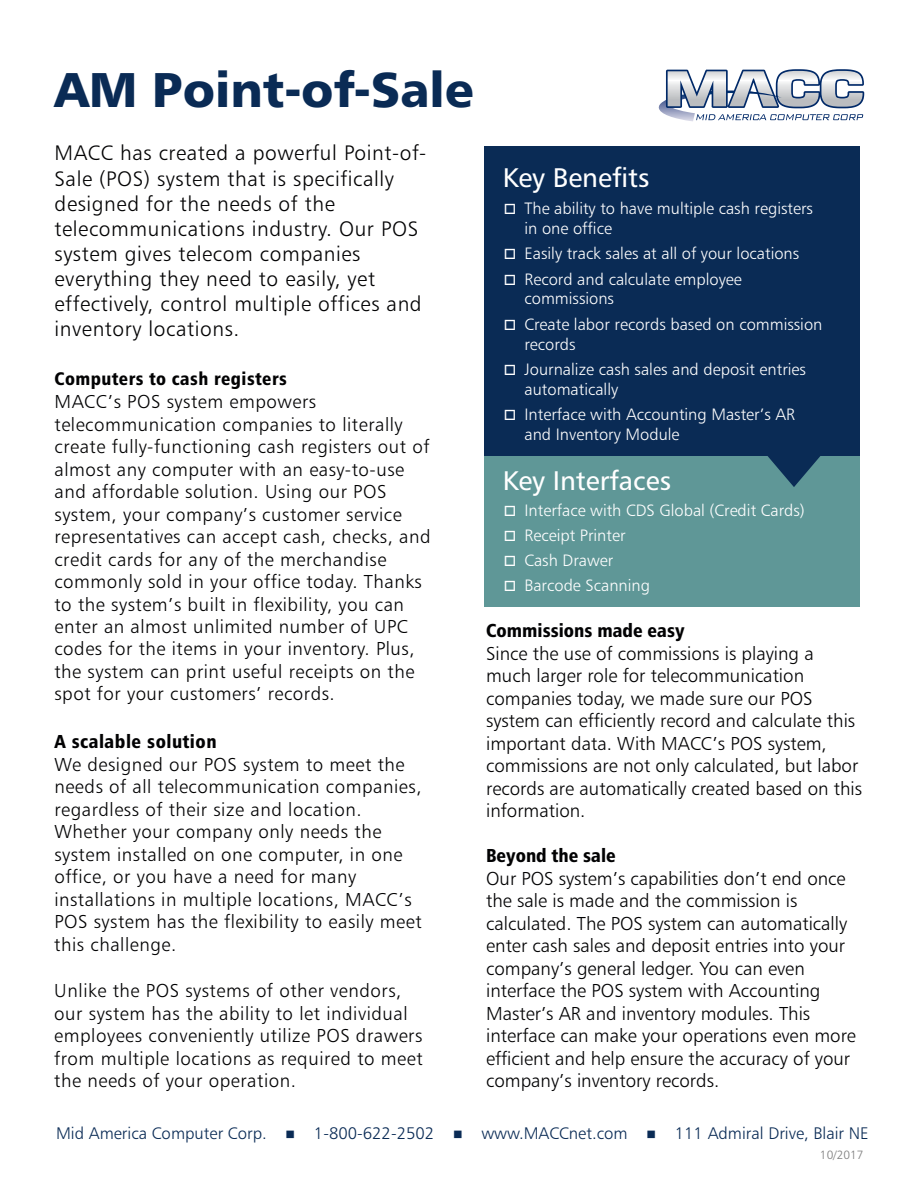
<style>
.page{position:relative;width:918px;height:1188px;background:#fff}
.page>*{position:absolute;margin:0;border:0;box-sizing:border-box;transform-origin:0 0}
.t1{font:48.9px "Humanist 777 BT Black B";color:#0a2b55}
.t2{font:27px "Humanist 777 BT Roman B";color:#fff}
.t3{font:21px/25.2px "Humanist 777 BT Light B";letter-spacing:.03em;color:#020203}
.t4{font:18.75px/22.5px "Humanist 777 BT Light B";letter-spacing:.03em;color:#020203}
.t5{font:18.75px/22.5px "Humanist 777 BT Light B";color:#020203}
.t6{font:18.75px "Humanist 777 BT Black Condensed B";color:#020203}
.t7{font:18.75px "Humanist 777 BT Black Condensed B";letter-spacing:.025em;color:#020203}
.t8{font:18.15px "Humanist 777 BT Black Condensed B";letter-spacing:.025em;color:#020203}
.t9{font:16.8px "Humanist 777 BT Light B";color:#0a2b55}
.t10{font:16.5px/19.8px "Humanist 777 BT Light B";color:#fff}
.t11{font:12px "Humanist 777 BT Light B";color:#7d7d7d}
</style>
<div class="page">
<svg style="left:658px;top:69px;width:206px;height:52px"></svg>
<div style="left:484px;top:147px;width:376px;height:460px;background:#0a2b55"></div>
<div style="left:484px;top:456px;width:376px;height:150px;background:#5f9797"></div>
<svg style="left:767px;top:456px;width:54px;height:31px"></svg>
<h1 class="t1" style="left:55px;top:70px;width:421px">AM Point-of-Sale</h1>
<p class="t3" style="left:55px;top:142px;width:373px">MACC has created a powerful Point-of-Sale (POS) system that is specifically designed for the needs of the telecommunications industry. Our POS system gives telecom companies everything they need to easily, yet effectively, control multiple offices and inventory locations.</p>
<p class="t8" style="left:55px;top:371px;width:234px">Computers to cash registers</p>
<p class="t4" style="left:54px;top:392px;width:378px">MACC’s POS system empowers telecommunication companies to literally create fully-functioning cash registers out of almost any computer with an easy-to-use and affordable solution. Using our POS system, your company’s customer service representatives can accept cash, checks, and credit cards for any of the merchandise commonly sold in your office today. Thanks to the system’s built in flexibility, you can enter an almost unlimited number of UPC codes for the items in your inventory. Plus, the system can print useful receipts on the spot for your customers’ records.</p>
<p class="t7" style="left:54px;top:733px;width:164px">A scalable solution</p>
<p class="t4" style="left:54px;top:755px;width:369px">We designed our POS system to meet the needs of all telecommunication companies, regardless of their size and location.<br>Whether your company only needs the system installed on one computer, in one office, or you have a need for many installations in multiple locations, MACC’s POS system has the flexibility to easily meet this challenge.</p>
<p class="t4" style="left:54px;top:981px;width:370px">Unlike the POS systems of other vendors, our system has the ability to let individual employees conveniently utilize POS drawers from multiple locations as required to meet the needs of your operation.</p>
<h2 class="t2" style="left:503px;top:166px;width:148px">Key Benefits</h2>
<p class="t10" style="left:524px;top:200px;width:290px;text-indent:-21px">□ The ability to have multiple cash registers in one office</p>
<p class="t10" style="left:504px;top:245px;width:297px">□ Easily track sales at all of your locations</p>
<p class="t10" style="left:524px;top:271px;width:219px;text-indent:-21px">□ Record and calculate employee commissions</p>
<p class="t10" style="left:524px;top:316px;width:300px;text-indent:-21px">□ Create labor records based on commission records</p>
<p class="t10" style="left:524px;top:361px;width:283px;text-indent:-21px">□ Journalize cash sales and deposit entries automatically</p>
<p class="t10" style="left:524px;top:406px;width:272px;text-indent:-21px">□ Interface with Accounting Master’s AR and Inventory Module</p>
<h2 class="t2" style="left:503px;top:469px;width:170px">Key Interfaces</h2>
<p class="t10" style="left:504px;top:501px;width:302px">□ Interface with CDS Global (Credit Cards)</p>
<p class="t10" style="left:504px;top:527px;width:123px">□ Receipt Printer</p>
<p class="t10" style="left:504px;top:552px;width:111px">□ Cash Drawer</p>
<p class="t10" style="left:504px;top:577px;width:148px">□ Barcode Scanning</p>
<p class="t6" style="left:486px;top:623px;width:200px">Commissions made easy</p>
<p class="t5" style="left:486px;top:644px;width:378px">Since the use of commissions is playing a much larger role for telecommunication companies today, we made sure our POS system can efficiently record and calculate this important data. With MACC’s POS system, commissions are not only calculated, but labor records are automatically created based on this information.</p>
<p class="t6" style="left:486px;top:848px;width:131px">Beyond the sale</p>
<p class="t5" style="left:486px;top:869px;width:371px">Our POS system’s capabilities don’t end once the sale is made and the commission is calculated. The POS system can automatically enter cash sales and deposit entries into your company’s general ledger. You can even interface the POS system with Accounting Master’s AR and inventory modules. This interface can make your operations even more efficient and help ensure the accuracy of your company’s inventory records.</p>
<p class="t9" style="left:56px;top:1127px;width:814px">Mid America Computer Corp. ■ 1-800-622-2502 ■ www.MACCnet.com ■ 111 Admiral Drive, Blair NE</p>
<p class="t11" style="left:820px;top:1150px;width:45px">10/2017</p>
</div>
